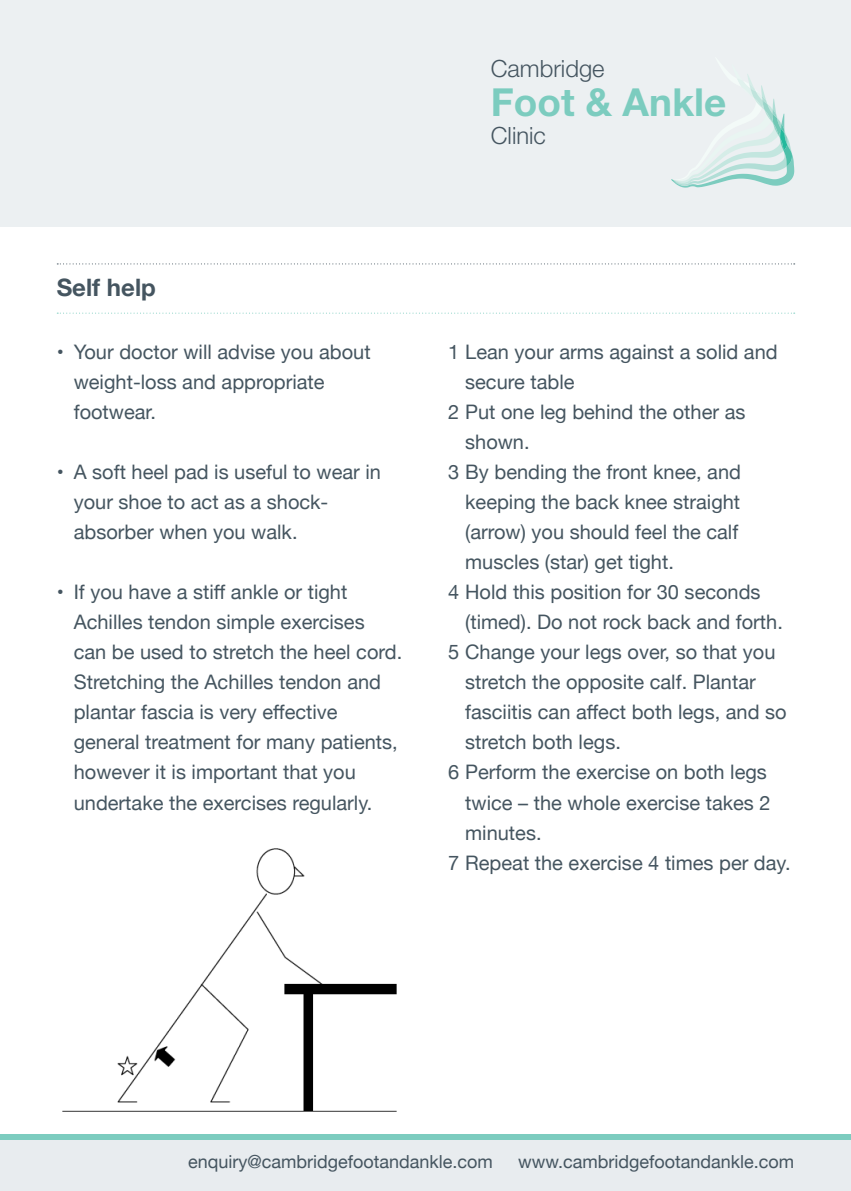
<style>
.page{position:relative;width:851px;height:1191px;background:#fff}
.page>*{position:absolute;margin:0;border:0;box-sizing:border-box;transform-origin:0 0}
.t1{font:700 38.6px "Helvetica Neue";color:#7cccbf}
.t2{font:700 24px "Helvetica Neue";color:#455560}
.t3{font:300 23.8px "Helvetica Neue";color:#455560}
.t4{font:20px/30px "Helvetica Neue";color:#455560}
.t5{font:18px "Helvetica Neue";color:#455560}
</style>
<div class="page">
<div style="left:0;top:0;width:850px;height:227px;background:#ecf0f2"></div>
<div style="left:0;top:1140px;width:850px;height:51px;background:#e8ecef"></div>
<div style="left:0;top:1134px;width:850px;height:6px;background:#7cccbf"></div>
<svg style="left:671px;top:74px;width:123px;height:114px"></svg>
<svg style="left:57px;top:263px;width:737px;height:1px"></svg>
<svg style="left:57px;top:313px;width:737px;height:1px"></svg>
<img style="left:62px;top:848px;width:335px;height:264px">
<p class="t3" style="left:491px;top:54px;width:115px">Cambridge</p>
<h1 class="t1" style="left:491px;top:78px;width:237px">Foot &amp; Ankle</h1>
<p class="t3" style="left:491px;top:121px;width:57px">Clinic</p>
<p class="t2" style="left:57px;top:268px;width:101px">Self help</p>
<p class="t4" style="left:74px;top:338px;width:298px;text-indent:-17px">• Your doctor will advise you about weight-loss and appropriate footwear.</p>
<p class="t4" style="left:74px;top:458px;width:309px;text-indent:-17px">• A soft heel pad is useful to wear in your shoe to act as a shock&shy;absorber when you walk.</p>
<p class="t4" style="left:74px;top:578px;width:330px;text-indent:-17px">• If you have a stiff ankle or tight Achilles tendon simple exercises can be used to stretch the heel cord.<br>Stretching the Achilles tendon and plantar fascia is very effective general treatment for many patients, however it is important that you undertake the exercises regularly.</p>
<p class="t4" style="left:448px;top:338px;width:331px">1 Lean your arms against a solid and</p>
<p class="t4" style="left:465px;top:368px;width:111px">secure table</p>
<p class="t4" style="left:448px;top:398px;width:299px">2 Put one leg behind the other as</p>
<p class="t4" style="left:465px;top:428px;width:66px">shown.</p>
<p class="t4" style="left:448px;top:458px;width:294px">3 By bending the front knee, and</p>
<p class="t4" style="left:465px;top:488px;width:276px">keeping the back knee straight</p>
<p class="t4" style="left:465px;top:518px;width:274px">(arrow) you should feel the calf</p>
<p class="t4" style="left:465px;top:548px;width:210px">muscles (star) get tight.</p>
<p class="t4" style="left:448px;top:578px;width:314px">4 Hold this position for 30 seconds</p>
<p class="t4" style="left:465px;top:608px;width:319px">(timed). Do not rock back and forth.</p>
<p class="t4" style="left:448px;top:638px;width:329px">5 Change your legs over, so that you</p>
<p class="t4" style="left:465px;top:668px;width:292px">stretch the opposite calf. Plantar</p>
<p class="t4" style="left:465px;top:698px;width:323px">fasciitis can affect both legs, and so</p>
<p class="t4" style="left:465px;top:728px;width:157px">stretch both legs.</p>
<p class="t4" style="left:448px;top:758px;width:320px">6 Perform the exercise on both legs</p>
<p class="t4" style="left:465px;top:788px;width:307px">twice – the whole exercise takes 2</p>
<p class="t4" style="left:465px;top:818px;width:78px">minutes.</p>
<p class="t4" style="left:448px;top:848px;width:344px">7 Repeat the exercise 4 times per day.</p>
<p class="t5" style="left:188px;top:1149px;width:306px">enquiry@cambridgefootandankle.com</p>
<p class="t5" style="left:518px;top:1149px;width:278px">www.cambridgefootandankle.com</p>
</div>
